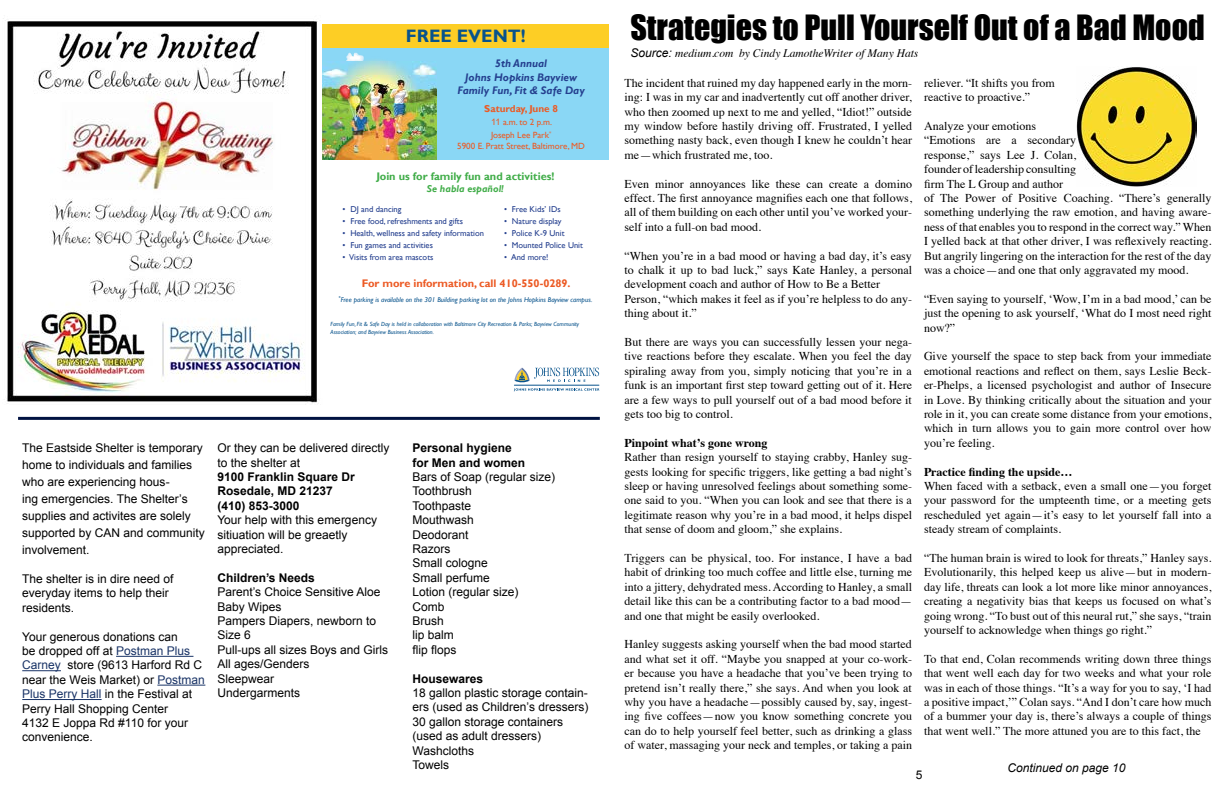
<style>
.page{position:relative;width:1224px;height:792px;background:#fff}
.page>*{position:absolute;margin:0;border:0;box-sizing:border-box;transform-origin:0 0}
.t1{font:32px "Impact";color:#000}
.t2{font:700 18px "Gill Sans";color:#08538c}
.t3{font:12px/14.4px "Times";color:#000;text-align:justify}
.t4{font:12px/14.4px "Arial";color:#000}
.t5{font:700 12px/14.4px "Arial";color:#000}
.t6{font:700 12px "Times";color:#000}
.t7{font:italic 12px "Arial";color:#000}
.t8{font:italic 11.5px "Times";color:#000}
.t9{font:italic 700 11px/13.2px "Gill Sans";color:#25408f;text-align:center}
.t10{font:700 11px "Gill Sans";color:#ec5a24}
.t11{font:700 11px "Gill Sans";color:#41ad49}
.t12{font:italic 700 10px "Gill Sans";color:#41ad49}
.t13{font:700 10px "Gill Sans";color:#ec5a24}
.t14{font:9px/13px "Gill Sans";color:#ec5a24}
.t15{font:8.5px "Gill Sans";color:#25408f}
.t16{font:italic 7px "Gill Sans";color:#08538c}
.t17{font:italic 6px/8px "Gill Sans";color:#08538c}
.s1{font-family:"Arial"}
.s2{color:#193366}
.s3{font-family:"Arial";font-size:12px}
</style>
<div class="page">
<hr style="left:18px;top:417px;width:582px;height:3px;background:#001241">
<img style="left:1076px;top:67px;width:120px;height:119px">
<hr style="left:116px;top:656px;width:77px;height:1px;background:#193366">
<hr style="left:22px;top:670px;width:39px;height:1px;background:#193366">
<hr style="left:157px;top:685px;width:48px;height:1px;background:#193366">
<hr style="left:22px;top:699px;width:80px;height:1px;background:#193366">
<img style="left:3px;top:18px;width:320px;height:386px">
<svg style="left:514px;top:367px;width:85px;height:24px"></svg>
<div style="left:436px;top:47px;width:173px;height:112px;background:#8ad7f5"></div>
<img style="left:323px;top:47px;width:114px;height:112px">
<div style="left:323px;top:24px;width:286px;height:23px;background:#fdce25"></div>
<h2 class="t2" style="left:406px;top:25px;width:121px">FREE EVENT!</h2>
<p class="t9" style="left:458px;top:57px;width:129px">5th Annual<br>Johns Hopkins Bayview<br>Family Fun, Fit &amp; Safe Day</p>
<p class="t13" style="left:484px;top:103px;width:75px">Saturday, June 8</p>
<p class="t14" style="left:491px;top:116px;width:62px"><span class="s1">11</span> a.m. to 2 p.m.<br>Joseph Lee Park<sup>*</sup></p>
<p class="t14" style="left:457px;top:140px;width:129px">5900 E. Pratt Street, Baltimore, MD</p>
<p class="t11" style="left:376px;top:169px;width:180px">Join us for family fun and activities!</p>
<p class="t12" style="left:427px;top:183px;width:78px">Se habla español!</p>
<p class="t15" style="left:343px;top:204px;width:60px">• DJ and dancing</p>
<p class="t15" style="left:343px;top:216px;width:122px">• Free food, refreshments and gifts</p>
<p class="t15" style="left:343px;top:228px;width:143px">• Health, wellness and safety information</p>
<p class="t15" style="left:343px;top:240px;width:92px">• Fun games and activities</p>
<p class="t15" style="left:343px;top:252px;width:92px">• Visits from area mascots</p>
<p class="t15" style="left:504px;top:205px;width:58px">• Free Kids’ IDs</p>
<p class="t15" style="left:504px;top:217px;width:59px">• Nature display</p>
<p class="t15" style="left:504px;top:229px;width:62px">• Police K-9 Unit</p>
<p class="t15" style="left:504px;top:241px;width:80px">• Mounted Police Unit</p>
<p class="t15" style="left:504px;top:253px;width:46px">• And more!</p>
<p class="t10" style="left:362px;top:276px;width:210px">For more information, call 410-550-0289.</p>
<p class="t16" style="left:339px;top:295px;width:255px"><sup>*</sup>Free parking is available on the 301 Building parking lot on the Johns Hopkins Bayview campus.</p>
<p class="t17" style="left:331px;top:320px;width:250px">Family Fun, Fit &amp; Safe Day is held in collaboration with Baltimore City Recreation &amp; Parks; Bayview Community<br>Association; and Bayview Business Association.</p>
<p class="t4" style="left:22px;top:440px;width:184px;line-height:17px">The Eastside Shelter is temporary home to individuals and families who are experiencing hous-<br>ing emergencies. The Shelter’s supplies and activites are solely supported by CAN and community involvement.</p>
<p class="t4" style="left:22px;top:572px;width:153px">The shelter is in dire need of everyday items to help their residents.</p>
<p class="t4" style="left:22px;top:629px;width:184px">Your generous donations can<br>be dropped off at <span class="s2">Postman Plus<br>Carney</span> store (9613 Harford Rd C near the Weis Market) or <span class="s2">Postman<br>Plus Perry Hall</span> in the Festival at<br>Perry Hall Shopping Center<br>4132 E Joppa Rd #110 for your convenience.</p>
<p class="t4" style="left:217px;top:441px;width:174px">Or they can be delivered directly to the shelter at</p>
<p class="t5" style="left:217px;top:470px;width:139px">9100 Franklin Square Dr<br>Rosedale, MD 21237 (410) 853-3000</p>
<p class="t4" style="left:217px;top:513px;width:161px">Your help with this emergency sitiuation will be greaetly appreciated.</p>
<p class="t5" style="left:217px;top:571px;width:99px">Children’s Needs</p>
<p class="t4" style="left:217px;top:585px;width:172px">Parent’s Choice Sensitive Aloe<br>Baby Wipes<br>Pampers Diapers, newborn to<br>Size 6<br>Pull-ups all sizes Boys and Girls<br>All ages/Genders<br>Sleepwear<br>Undergarments</p>
<p class="t5" style="left:413px;top:441px;width:114px">Personal hygiene for Men and women</p>
<p class="t4" style="left:413px;top:470px;width:144px">Bars of Soap (regular size)<br>Toothbrush<br>Toothpaste<br>Mouthwash<br>Deodorant<br>Razors<br>Small cologne<br>Small perfume<br>Lotion (regular size)<br>Comb<br>Brush<br>lip balm<br>flip flops</p>
<p class="t5" style="left:413px;top:672px;width:72px">Housewares</p>
<p class="t4" style="left:413px;top:686px;width:177px">18 gallon plastic storage contain&shy;ers (used as Children’s dressers)<br>30 gallon storage containers (used as adult dressers)<br>Washcloths<br>Towels</p>
<h1 class="t1" style="left:630px;top:2px;width:576px">Strategies to Pull Yourself Out of a Bad Mood</h1>
<p class="t8" style="left:630px;top:43px;width:290px"><span class="s3">Source:</span> medium.com by Cindy LamotheWriter of Many Hats</p>
<p class="t3" style="left:625px;top:75px;width:289px">The incident that ruined my day happened early in the morn&shy;ing: I was in my car and inadvertently cut off another driver, who then zoomed up next to me and yelled, “Idiot!” outside my window before hastily driving off. Frustrated, I yelled something nasty back, even though I knew he couldn’t hear me—which frustrated me, too.</p>
<p class="t3" style="left:625px;top:175px;width:289px">Even minor annoyances like these can create a domino effect. The first annoyance magnifies each one that follows, all of them building on each other until you’ve worked your&shy;self into a full-on bad mood.</p>
<p class="t3" style="left:625px;top:247px;width:289px;text-align:left">“When you’re in a bad mood or having a bad day, it’s easy to chalk it up to bad luck,” says Kate Hanley, a personal development coach and author of How to Be a Better Person, “which makes it feel as if you’re helpless to do any&shy;thing about it.”</p>
<p class="t3" style="left:625px;top:334px;width:289px">But there are ways you can successfully lessen your nega&shy;tive reactions before they escalate. When you feel the day spiraling away from you, simply noticing that you’re in a funk is an important first step toward getting out of it. Here are a few ways to pull yourself out of a bad mood before it gets too big to control.</p>
<p class="t6" style="left:625px;top:431px;width:145px">Pinpoint what’s gone wrong</p>
<p class="t3" style="left:625px;top:449px;width:289px">Rather than resign yourself to staying crabby, Hanley sug&shy;gests looking for specific triggers, like getting a bad night’s sleep or having unresolved feelings about something some&shy;one said to you. “When you can look and see that there is a legitimate reason why you’re in a bad mood, it helps dispel that sense of doom and gloom,” she explains.</p>
<p class="t3" style="left:625px;top:550px;width:289px">Triggers can be physical, too. For instance, I have a bad habit of drinking too much coffee and little else, turning me into a jittery, dehydrated mess. According to Hanley, a small detail like this can be a contributing factor to a bad mood— and one that might be easily overlooked.</p>
<p class="t3" style="left:625px;top:636px;width:289px">Hanley suggests asking yourself when the bad mood started and what set it off. “Maybe you snapped at your co-work&shy;er because you have a headache that you’ve been trying to pretend isn’t really there,” she says. And when you look at why you have a headache—possibly caused by, say, ingest&shy;ing five coffees—now you know something concrete you can do to help yourself feel better, such as drinking a glass of water, massaging your neck and temples, or taking a pain</p>
<p class="t3" style="left:924px;top:75px;width:132px">reliever. “It shifts you from reactive to proactive.”</p>
<p class="t3" style="left:924px;top:118px;width:289px;text-align:left">Analyze your emotions<br>“Emotions are a secondary<br>response,” says Lee J. Colan,<br>founder of leadership consulting<br>firm The L Group and author<br>of The Power of Positive Coaching. “There’s generally something underlying the raw emotion, and having aware&shy;ness of that enables you to respond in the correct way.” When I yelled back at that other driver, I was reflexively reacting.<br>But angrily lingering on the interaction for the rest of the day was a choice—and one that only aggravated my mood.</p>
<p class="t3" style="left:924px;top:291px;width:289px">“Even saying to yourself, ‘Wow, I’m in a bad mood,’ can be just the opening to ask yourself, ‘What do I most need right now?”</p>
<p class="t3" style="left:924px;top:348px;width:289px">Give yourself the space to step back from your immediate emotional reactions and reflect on them, says Leslie Beck&shy;er-Phelps, a licensed psychologist and author of Insecure in Love. By thinking critically about the situation and your role in it, you can create some distance from your emotions, which in turn allows you to gain more control over how you’re feeling.</p>
<p class="t6" style="left:924px;top:460px;width:150px">Practice finding the upside…</p>
<p class="t3" style="left:924px;top:478px;width:289px">When faced with a setback, even a small one—you forget your password for the umpteenth time, or a meeting gets rescheduled yet again—it’s easy to let yourself fall into a steady stream of complaints.</p>
<p class="t3" style="left:924px;top:550px;width:289px">“The human brain is wired to look for threats,” Hanley says.<br>Evolutionarily, this helped keep us alive—but in modern&shy;day life, threats can look a lot more like minor annoyances, creating a negativity bias that keeps us focused on what’s going wrong. “To bust out of this neural rut,” she says, “train yourself to acknowledge when things go right.”</p>
<p class="t3" style="left:924px;top:651px;width:289px">To that end, Colan recommends writing down three things that went well each day for two weeks and what your role was in each of those things. “It’s a way for you to say, ‘I had a positive impact,’” Colan says. “And I don’t care how much of a bummer your day is, there’s always a couple of things that went well.” The more attuned you are to this fact, the</p>
<p class="t4" style="left:916px;top:768px;width:8px">5</p>
<p class="t7" style="left:1008px;top:760px;width:120px">Continued on page 10</p>
</div>
